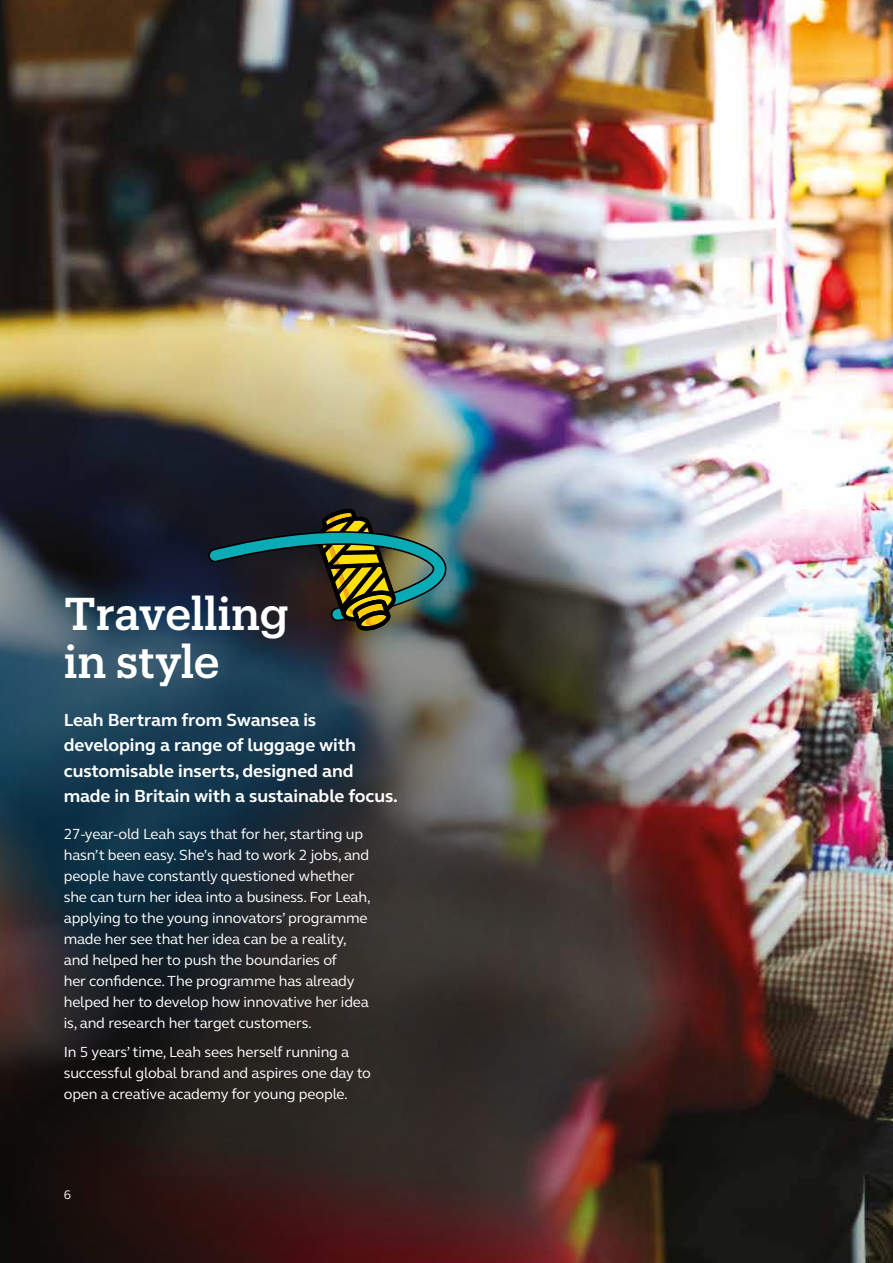
<style>
.page{position:relative;width:893px;height:1263px;background:#fff}
.page>*{position:absolute;margin:0;border:0;box-sizing:border-box;transform-origin:0 0}
.t1{font:500 45px/48px "Produkt";letter-spacing:-.02em;color:#fff}
.t2{font:700 18px/25.5px "FS Elliot";letter-spacing:-.005em;color:#fff}
.t3{font:15px/21px "FS Elliot";letter-spacing:-.01em;color:#fff}
.t4{font:12.75px "FS Elliot";color:#fff}
</style>
<div class="page">
<img style="left:0;top:0;width:893px;height:1263px">
<img style="left:0;top:293px;width:799px;height:970px">
<svg style="left:208px;top:506px;width:238px;height:125px;background:#344435"></svg>
<h1 class="t1" style="left:64px;top:588px;width:227px">Travelling in style</h1>
<p class="t2" style="left:64px;top:706px;width:336px">Leah Bertram from Swansea is developing a range of luggage with customisable inserts, designed and made in Britain with a sustainable focus.</p>
<p class="t3" style="left:64px;top:823px;width:308px">27-year-old Leah says that for her, starting up hasn’t been easy. She’s had to work 2 jobs, and people have constantly questioned whether she can turn her idea into a business. For Leah, applying to the young innovators’ programme made her see that her idea can be a reality, and helped her to push the boundaries of<br>her confidence. The programme has already helped her to develop how innovative her idea is, and research her target customers.</p>
<p class="t3" style="left:64px;top:1041px;width:309px">In 5 years’ time, Leah sees herself running a successful global brand and aspires one day to open a creative academy for young people.</p>
<p class="t4" style="left:64px;top:1186px;width:9px">6</p>
</div>
